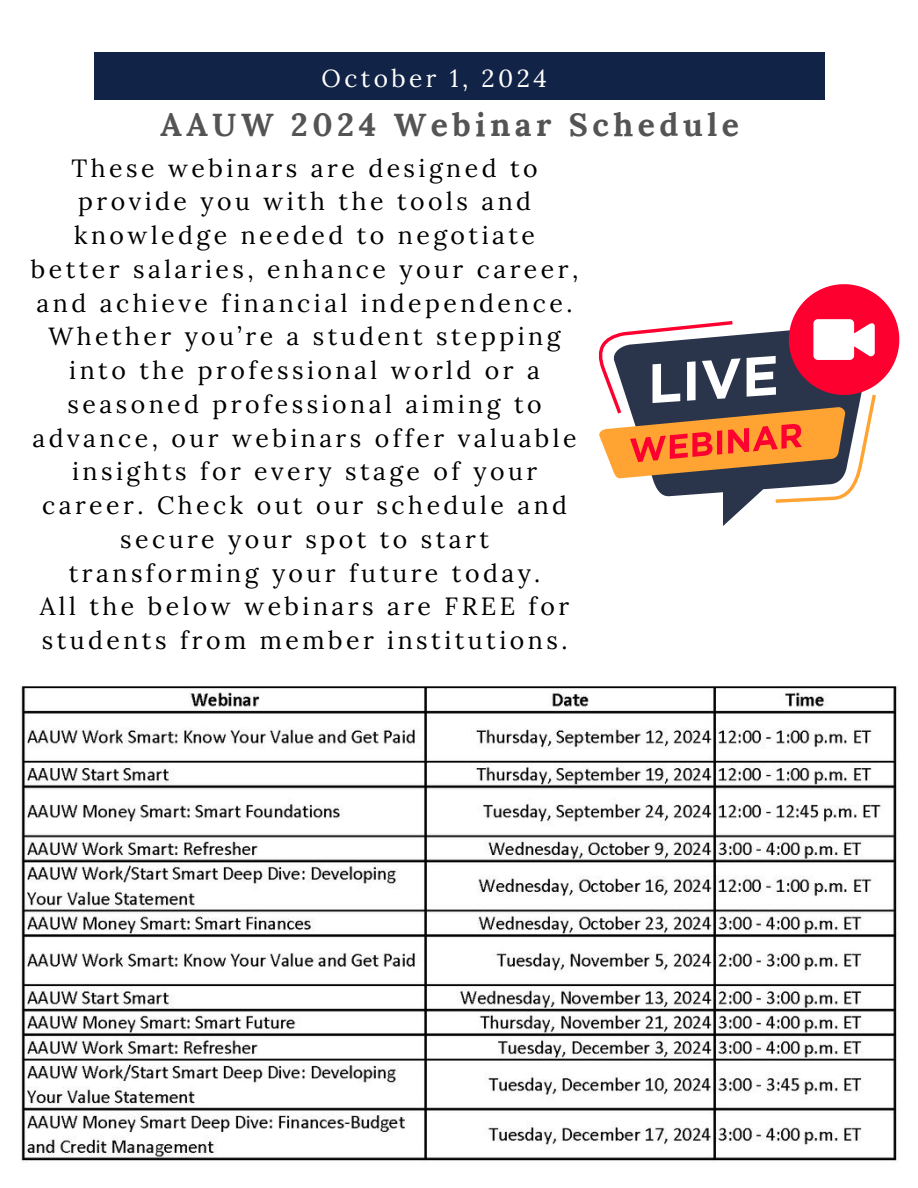
<style>
.page{position:relative;width:918px;height:1188px;background:#fff}
.page>*{position:absolute;margin:0;border:0;box-sizing:border-box;transform-origin:0 0}
.t1{font:700 31.95px "Lora";letter-spacing:.14em;color:#545454}
.t2{font:24.9px/33.8px "Lora";letter-spacing:.14em;color:#000;text-align:center}
.t3{font:24.45px "Lora";letter-spacing:.14em;color:#fff}
</style>
<div class="page">
<div style="left:95px;top:53px;width:730px;height:47px;background:#112346"></div>
<img style="left:20px;top:685px;width:879px;height:476px">
<svg style="left:723px;top:503px;width:25px;height:23px"></svg>
<svg style="left:598px;top:284px;width:301px;height:219px"></svg>
<p class="t3" style="left:321px;top:63px;width:227px">October 1, 2024</p>
<p class="t1" style="left:161px;top:104px;width:580px">AAUW 2024 Webinar Schedule</p>
<p class="t2" style="left:31px;top:151px;width:549px">These webinars are designed to provide you with the tools and knowledge needed to negotiate better salaries, enhance your career, and achieve financial independence.<br>Whether you’re a student stepping into the professional world or a seasoned professional aiming to advance, our webinars offer valuable insights for every stage of your career. Check out our schedule and secure your spot to start transforming your future today.<br>All the below webinars are FREE for students from member institutions.</p>
</div>
